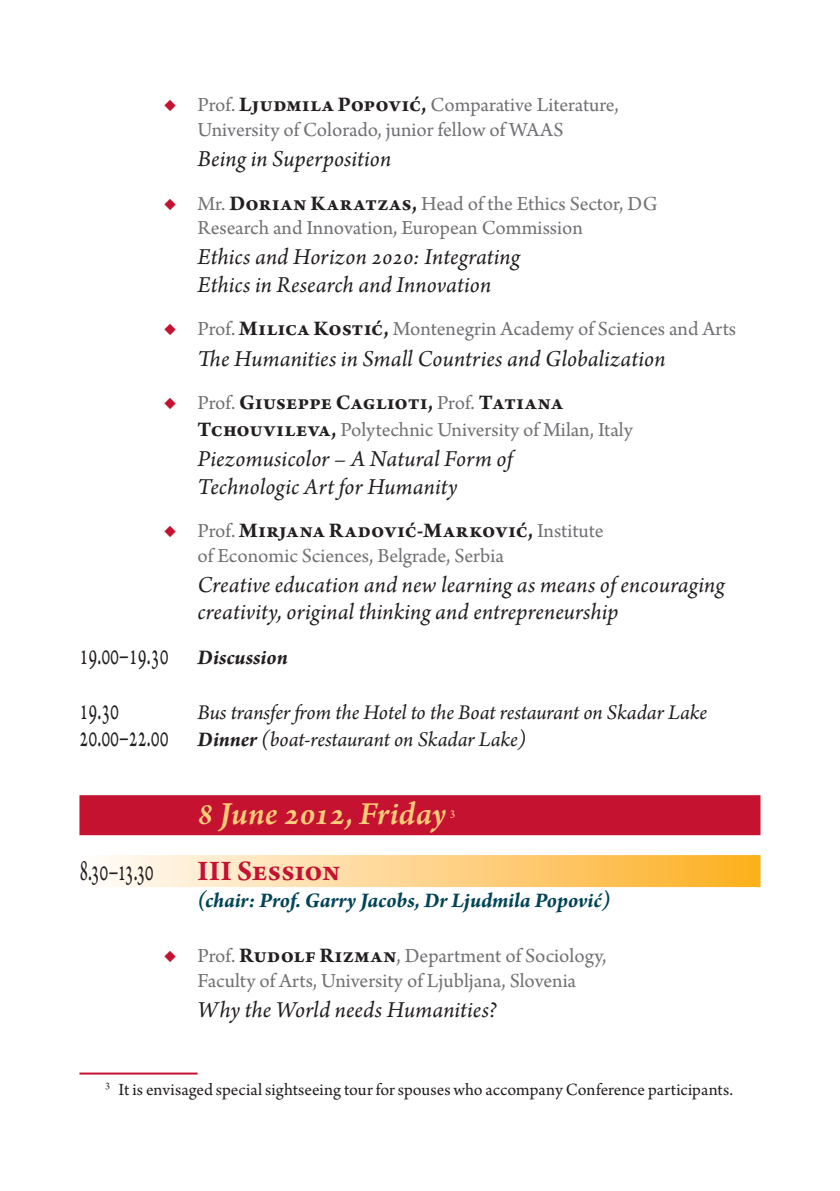
<style>
.page{position:relative;width:840px;height:1191px;background:#fff}
.page>*{position:absolute;margin:0;border:0;box-sizing:border-box;transform-origin:0 0}
.t1{font:italic 600 34px "Arno Pro";letter-spacing:.005em;color:#ffcd7a}
.t2{font:33.6px/55px "Arno Pro";color:#231f20;scale:.57 1}
.t3{font:700 30px "Arno Pro";letter-spacing:.005em;color:#c41230}
.t4{font:italic 24px/27.4px "Arno Pro";letter-spacing:.005em;color:#231f20}
.t5{font:italic 22px/27.4px "Arno Pro";letter-spacing:-.005em;color:#231f20}
.t6{font:700 22px "Arno Pro";letter-spacing:.015em;color:#231f20}
.t7{font:italic 700 22px "Arno Pro";letter-spacing:-.005em;color:#004456}
.t8{font:21px/24.4px "Arno Pro";letter-spacing:-.005em;color:#707174}
.t9{font:18px "Arno Pro";letter-spacing:.02em;color:#231f20}
.t10{font:14px "Arno Pro";color:#ffcd7a}
.s1{font-size:36px;color:#c41230}
.s2{font-weight:700;font-size:22px;color:#231f20}
.s3{font-weight:400;font-size:36px;color:#c41230}
.s4{font-weight:400;font-size:21px;color:#707174}
.s5{font-weight:700;font-style:italic;font-size:22px}
.s6{font-style:normal;font-size:33.6px}
.s7{font-weight:700}
</style>
<div class="page">
<div style="left:79px;top:795px;width:681px;height:40px;background:#c41230"></div>
<div style="left:79px;top:855px;width:681px;height:32px;background:linear-gradient(to right,#fffcfc,#fdaf21)"></div>
<hr style="left:79px;top:1072px;width:118px;height:2px;background:#c41230">
<p class="t8" style="left:197px;top:94px;width:422px;text-indent:-34px"><span class="s1">◆</span> Prof. <span class="s2">Ljudmila Popović,</span> Comparative Literature,<br>University of Colorado, junior fellow of WAAS</p>
<p class="t4" style="left:197px;top:146px;width:195px">Being in Superposition</p>
<p class="t8" style="left:197px;top:192px;width:461px;text-indent:-34px"><span class="s1">◆</span> Mr. <span class="s2">Dorian Karatzas,</span> Head of the Ethics Sector, DG<br>Research and Innovation, European Commission</p>
<p class="t4" style="left:197px;top:245px;width:324px">Ethics and Horizon 2020: Integrating<br>Ethics in Research and Innovation</p>
<p class="t8" style="left:163px;top:318px;width:574px"><span class="s1">◆</span> Prof. <span class="s2">Milica Kostić,</span> Montenegrin Academy of Sciences and Arts</p>
<p class="t4" style="left:197px;top:346px;width:469px">The Humanities in Small Countries and Globalization</p>
<p class="t6" style="left:163px;top:390px;width:401px"><span class="s3">◆</span> <span class="s4">Prof.</span> Giuseppe Caglioti, <span class="s4">Prof.</span> Tatiana</p>
<p class="t8" style="left:197px;top:418px;width:437px"><span class="s2">Tchouvileva,</span> Polytechnic University of Milan, Italy</p>
<p class="t4" style="left:197px;top:446px;width:316px">Piezomusicolor – A Natural Form of<br>Technologic Art for Humanity</p>
<p class="t6" style="left:163px;top:518px;width:441px"><span class="s3">◆</span> <span class="s4">Prof.</span> Mirjana Radović-Marković, <span class="s4">Institute</span></p>
<p class="t8" style="left:197px;top:544px;width:307px">of Economic Sciences, Belgrade, Serbia</p>
<p class="t4" style="left:197px;top:572px;width:528px">Creative education and new learning as means of encouraging creativity, original thinking and entrepreneurship</p>
<h2 class="t2" style="left:79px;top:628px;width:367px">19.00–19.30 <span class="s5">Discussion<br></span>19.30</h2>
<p class="t5" style="left:79px;top:699px;width:629px;text-indent:118px">Bus transfer from the Hotel to the Boat restaurant on Skadar Lake<br><span class="s6">20.00–22.00</span> <span class="s7">Dinner</span> (boat-restaurant on Skadar Lake)</p>
<h1 class="t1" style="left:197px;top:794px;width:250px">8 June 2012, Friday</h1>
<p class="t10" style="left:449px;top:803px;width:8px">3</p>
<h2 class="t2" style="left:79px;top:844px;width:132px">8.30–13.30</h2>
<h3 class="t3" style="left:197px;top:853px;width:144px">III Session</h3>
<p class="t7" style="left:197px;top:887px;width:414px">(chair: Prof. Garry Jacobs, Dr Ljudmila Popović)</p>
<p class="t8" style="left:163px;top:944px;width:444px;text-align:center"><span class="s1">◆</span> Prof. <span class="s2">Rudolf Rizman</span>, Department of Sociology,<br>Faculty of Arts, University of Ljubljana, Slovenia</p>
<p class="t4" style="left:197px;top:997px;width:300px">Why the World needs Humanities?</p>
<p class="t9" style="left:105px;top:1078px;width:629px"><sup>3</sup> It is envisaged special sightseeing tour for spouses who accompany Conference participants.</p>
</div>
